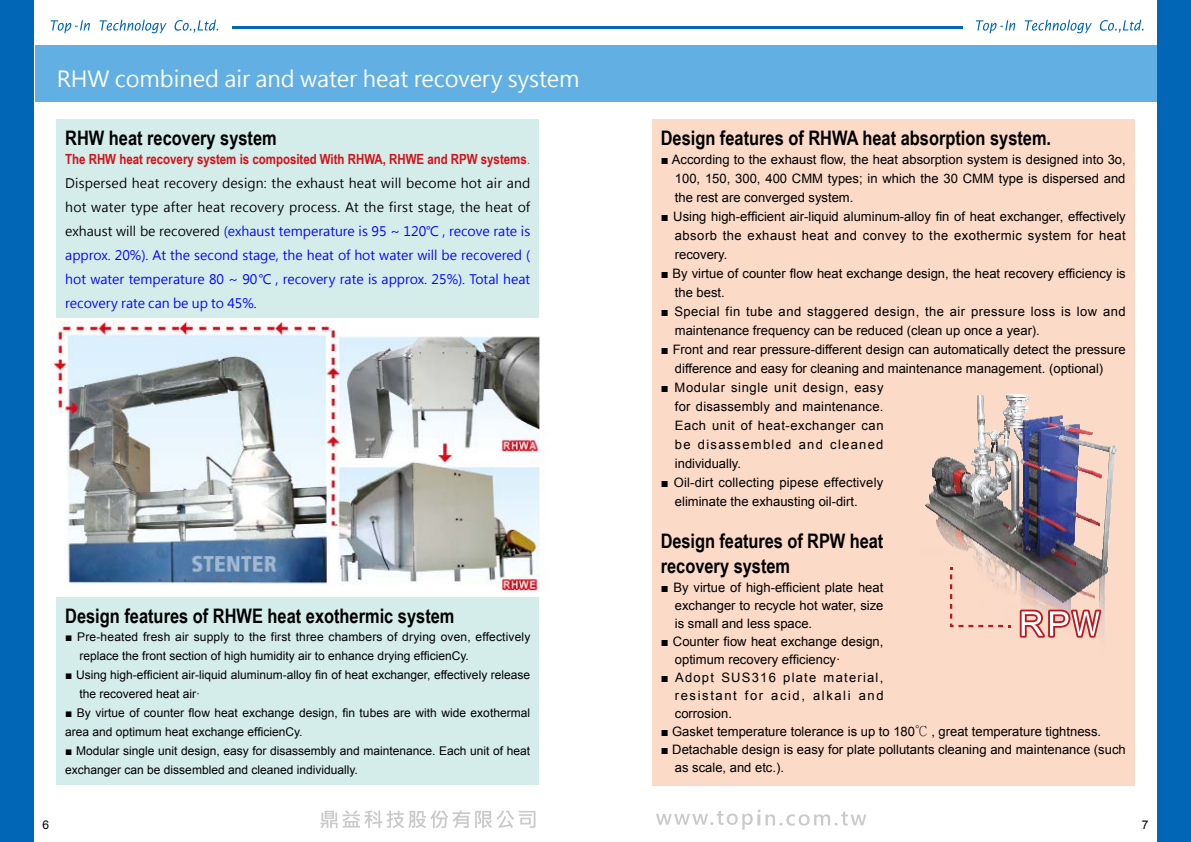
<style>
.page{position:relative;width:1191px;height:842px;background:#fff}
.page>*{position:absolute;margin:0;border:0;box-sizing:border-box;transform-origin:0 0}
.t1{font:22px "Microsoft Jheng Hei";letter-spacing:-.005em;color:#fff}
.t2{font:700 20px/25px "Arial Narrow";color:#000}
.t3{font:700 14px "Arial Narrow";color:#d0121b}
.t4{font:13px/19px "Arial";color:#000;text-align:justify}
.t5{font:13px/24px "Microsoft Jheng Hei";color:#00f;text-align:justify}
.t6{font:13px/19px "Arial";letter-spacing:.035em;color:#000}
.t7{font:12px/19px "Arial";color:#000}
.s1{font-family:"Adobe Ming Std";font-weight:300}
.s2{color:#000}
</style>
<div class="page">
<div style="left:0;top:0;width:34px;height:842px;background:#0066b5"></div>
<div style="left:1157px;top:0;width:34px;height:842px;background:#0066b5"></div>
<hr style="left:232px;top:27px;width:730px;height:2px;background:#0066b5">
<svg style="left:975px;top:20px;width:40px;height:13px"></svg>
<svg style="left:1024px;top:20px;width:67px;height:13px"></svg>
<svg style="left:1099px;top:20px;width:44px;height:13px"></svg>
<svg style="left:51px;top:20px;width:39px;height:13px"></svg>
<svg style="left:99px;top:20px;width:68px;height:13px"></svg>
<svg style="left:174px;top:20px;width:44px;height:13px"></svg>
<div style="left:35px;top:45px;width:1121px;height:56px;background:#62b0e3"></div>
<svg style="left:320px;top:810px;width:215px;height:18px"></svg>
<svg style="left:656px;top:809px;width:210px;height:21px"></svg>
<img style="left:50px;top:322px;width:493px;height:270px">
<div style="left:652px;top:120px;width:482px;height:422px;background:#fbdac8"></div>
<div style="left:652px;top:522px;width:482px;height:263px;background:#fbdac8"></div>
<div style="left:57px;top:120px;width:482px;height:198px;background:#d4ecea"></div>
<div style="left:57px;top:597px;width:482px;height:188px;background:#d4ecea"></div>
<img style="left:925px;top:394px;width:192px;height:242px">
<svg style="left:1019px;top:610px;width:82px;height:28px"></svg>
<svg style="left:950px;top:567px;width:60px;height:60px"></svg>
<h1 class="t1" style="left:57px;top:65px;width:524px">RHW combined air and water heat recovery system</h1>
<h2 class="t2" style="left:65px;top:125px;width:213px">RHW heat recovery system</h2>
<p class="t3" style="left:65px;top:149px;width:466px">The RHW heat recovery system is composited With RHWA, RHWE and RPW systems<span class="s1">.</span></p>
<p class="t5" style="left:65px;top:171px;width:466px"><span class="s2">Dispersed heat recovery design: the exhaust heat will become hot air and hot water type after heat recovery process. At the first stage, the heat of exhaust will be recovered</span> (exhaust temperature is 95 ~ 120℃ , recove rate is approx. 20%). At the second stage, the heat of hot water will be recovered ( hot water temperature 80 ~ 90℃ , recovery rate is approx. 25%). Total heat recovery rate can be up to 45%.</p>
<h2 class="t2" style="left:65px;top:603px;width:391px">Design features of RHWE heat exothermic system</h2>
<p class="t7" style="left:79px;top:628px;width:452px;text-indent:-14px">■ Pre-heated fresh air supply to the first three chambers of drying oven, effectively replace the front section of high humidity air to enhance drying efficienCy.</p>
<p class="t7" style="left:79px;top:666px;width:452px;text-indent:-14px">■ Using high-efficient air-liquid aluminum-alloy fin of heat exchanger, effectively release the recovered heat air·</p>
<p class="t7" style="left:65px;top:704px;width:466px">■ By virtue of counter flow heat exchange design, fin tubes are with wide exothermal area and optimum heat exchange efficienCy.</p>
<p class="t7" style="left:65px;top:742px;width:466px">■ Modular single unit design, easy for disassembly and maintenance. Each unit of heat exchanger can be dissembled and cleaned individually.</p>
<h2 class="t2" style="left:660px;top:125px;width:392px">Design features of RHWA heat absorption system.</h2>
<p class="t4" style="left:675px;top:150px;width:452px;text-indent:-14px">■ According to the exhaust flow, the heat absorption system is designed into 3o, 100, 150, 300, 400 CMM types; in which the 30 CMM type is dispersed and the rest are converged system.</p>
<p class="t4" style="left:675px;top:207px;width:452px;text-indent:-14px">■ Using high-efficient air-liquid aluminum-alloy fin of heat exchanger, effectively absorb the exhaust heat and convey to the exothermic system for heat recovery.</p>
<p class="t4" style="left:675px;top:264px;width:452px;text-indent:-14px">■ By virtue of counter flow heat exchange design, the heat recovery efficiency is the best.</p>
<p class="t6" style="left:675px;top:302px;width:452px;text-indent:-14px">■ Special fin tube and staggered design, the air pressure loss is low and maintenance frequency can be reduced (clean up once a year).</p>
<p class="t4" style="left:675px;top:340px;width:452px;text-indent:-14px">■ Front and rear pressure-different design can automatically detect the pressure difference and easy for cleaning and maintenance management. (optional)</p>
<p class="t4" style="left:675px;top:378px;width:210px;text-indent:-14px">■ Modular single unit design, easy for disassembly and maintenance.<br>Each unit of heat-exchanger can be disassembled and cleaned individually.</p>
<p class="t4" style="left:675px;top:473px;width:210px;text-indent:-14px">■ Oil-dirt collecting pipese effectively eliminate the exhausting oil-dirt.</p>
<h2 class="t2" style="left:660px;top:527px;width:224px">Design features of RPW heat recovery system</h2>
<p class="t4" style="left:675px;top:578px;width:210px;line-height:18px;text-indent:-14px">■ By virtue of high-efficient plate heat exchanger to recycle hot water, size is small and less space.</p>
<p class="t4" style="left:675px;top:632px;width:210px;line-height:18px;text-indent:-14px">■ Counter fiow heat exchange design, optimum recovery efficiency·</p>
<p class="t4" style="left:675px;top:668px;width:210px;line-height:18px;text-indent:-14px">■ Adopt SUS316 plate material, resistant for acid, alkali and corrosion.</p>
<p class="t4" style="left:660px;top:722px;width:442px">■ Gasket temperature tolerance is up to 180<span class="s1">℃</span> , great temperature tightness.</p>
<p class="t4" style="left:675px;top:740px;width:452px;line-height:18px;text-indent:-14px">■ Detachable design is easy for plate pollutants cleaning and maintenance (such as scale, and etc.).</p>
<p class="t7" style="left:43px;top:815px;width:8px">6</p>
<p class="t7" style="left:1141px;top:815px;width:8px">7</p>
</div>
